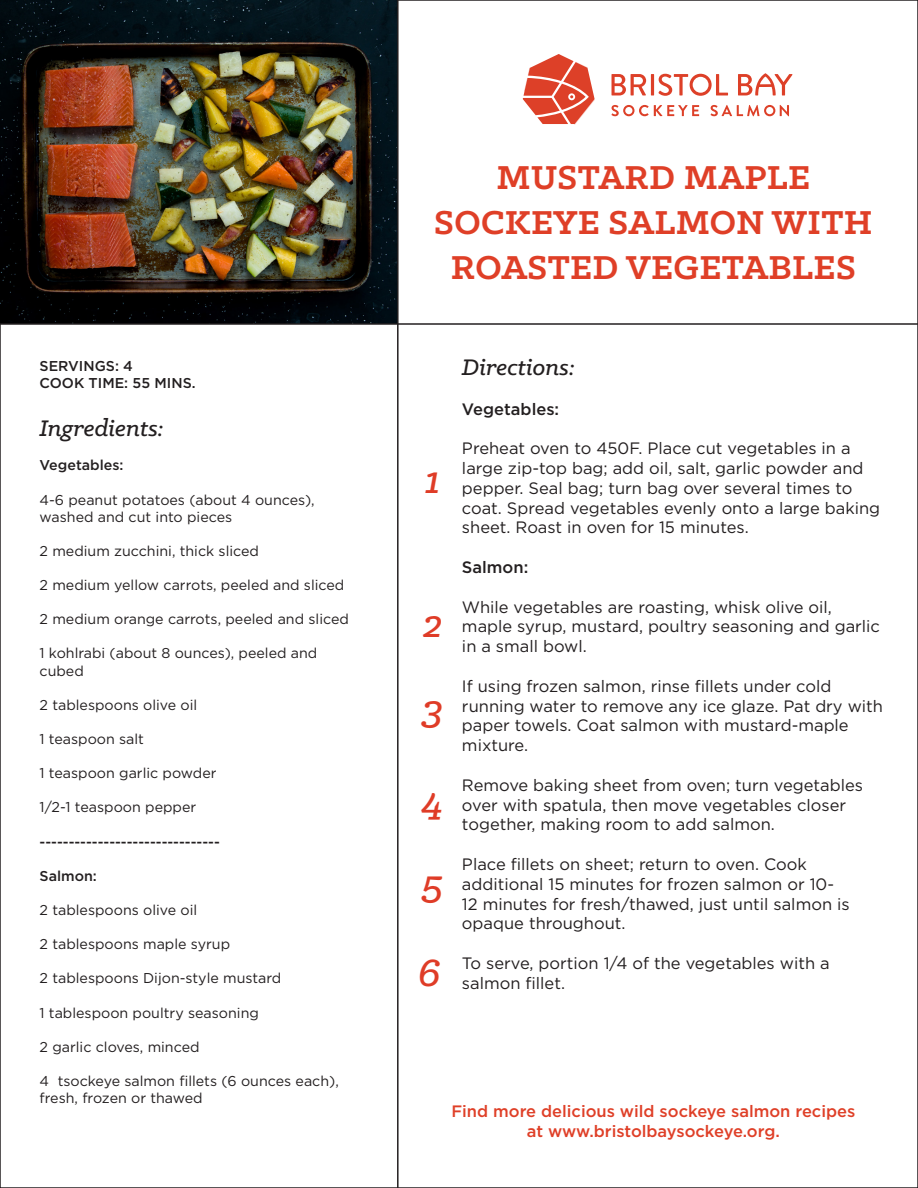
<style>
.page{position:relative;width:918px;height:1188px;background:#fff}
.page>*{position:absolute;margin:0;border:0;box-sizing:border-box;transform-origin:0 0}
.t1{font:italic 500 43.5px "Klinic Slab";color:#df3c27}
.t2{font:700 37.5px/45px "Klinic Slab";letter-spacing:.01em;color:#df3f27;text-align:center}
.t3{font:italic 500 25.5px "Klinic Slab";color:#231f20}
.t4{font:16.5px/19.8px "Gotham";color:#231f20}
.t5{font:500 16.5px/20px "Gotham";color:#df3f27;text-align:center}
.t6{font:500 16.5px "Gotham";color:#231f20}
.t7{font:14.25px/17.1px "Gotham";color:#231f20}
.t8{font:500 14.25px "Gotham";color:#231f20}
</style>
<div class="page">
<img style="left:0;top:0;width:397px;height:323px">
<hr style="left:397px;top:0;width:2px;height:1188px;background:#231f20">
<hr style="left:0;top:323px;width:918px;height:2px;background:#231f20">
<svg style="left:523px;top:54px;width:72px;height:70px"></svg>
<svg style="left:612px;top:74px;width:34px;height:21px"></svg>
<hr style="left:651px;top:74px;width:3px;height:21px;background:#dd4028">
<svg style="left:658px;top:74px;width:70px;height:22px"></svg>
<svg style="left:738px;top:73px;width:55px;height:22px"></svg>
<svg style="left:611px;top:105px;width:88px;height:11px"></svg>
<svg style="left:711px;top:105px;width:78px;height:11px"></svg>
<p class="t8" style="left:40px;top:357px;width:95px">SERVINGS: 4</p>
<p class="t8" style="left:40px;top:374px;width:158px">COOK TIME: 55 MINS.</p>
<p class="t3" style="left:40px;top:412px;width:126px">Ingredients:</p>
<p class="t8" style="left:40px;top:456px;width:85px">Vegetables:</p>
<p class="t7" style="left:40px;top:491px;width:277px">4-6 peanut potatoes (about 4 ounces), washed and cut into pieces</p>
<p class="t7" style="left:40px;top:542px;width:221px">2 medium zucchini, thick sliced</p>
<p class="t7" style="left:40px;top:576px;width:306px">2 medium yellow carrots, peeled and sliced</p>
<p class="t7" style="left:40px;top:610px;width:311px">2 medium orange carrots, peeled and sliced</p>
<p class="t7" style="left:40px;top:645px;width:279px">1 kohlrabi (about 8 ounces), peeled and cubed</p>
<p class="t7" style="left:40px;top:696px;width:159px">2 tablespoons olive oil</p>
<p class="t7" style="left:40px;top:730px;width:106px">1 teaspoon salt</p>
<p class="t7" style="left:40px;top:764px;width:178px">1 teaspoon garlic powder</p>
<p class="t7" style="left:40px;top:799px;width:158px">1/2-1 teaspoon pepper</p>
<p class="t8" style="left:40px;top:832px;width:182px">-------------------------------</p>
<p class="t8" style="left:40px;top:866px;width:59px">Salmon:</p>
<p class="t7" style="left:40px;top:901px;width:159px">2 tablespoons olive oil</p>
<p class="t7" style="left:40px;top:935px;width:192px">2 tablespoons maple syrup</p>
<p class="t7" style="left:40px;top:970px;width:243px">2 tablespoons Dijon-style mustard</p>
<p class="t7" style="left:40px;top:1004px;width:221px">1 tablespoon poultry seasoning</p>
<p class="t7" style="left:40px;top:1038px;width:161px">2 garlic cloves, minced</p>
<p class="t7" style="left:40px;top:1072px;width:301px">4 tsockeye salmon fillets (6 ounces each), fresh, frozen or thawed</p>
<p class="t2" style="left:434px;top:154px;width:440px">MUSTARD MAPLE<br>SOCKEYE SALMON WITH<br>ROASTED VEGETABLES</p>
<p class="t1" style="left:425px;top:452px;width:17px">1</p>
<p class="t1" style="left:423px;top:596px;width:21px">2</p>
<p class="t1" style="left:422px;top:681px;width:23px">3</p>
<p class="t1" style="left:422px;top:772px;width:23px">4</p>
<p class="t1" style="left:422px;top:855px;width:23px">5</p>
<p class="t1" style="left:418px;top:944px;width:24px">6</p>
<p class="t3" style="left:462px;top:351px;width:114px">Directions:</p>
<p class="t6" style="left:462px;top:398px;width:99px">Vegetables:</p>
<p class="t4" style="left:462px;top:438px;width:420px">Preheat oven to 450F. Place cut vegetables in a large zip-top bag; add oil, salt, garlic powder and pepper. Seal bag; turn bag over several times to coat. Spread vegetables evenly onto a large baking sheet. Roast in oven for 15 minutes.</p>
<p class="t6" style="left:462px;top:556px;width:68px">Salmon:</p>
<p class="t4" style="left:462px;top:596px;width:420px">While vegetables are roasting, whisk olive oil, maple syrup, mustard, poultry seasoning and garlic in a small bowl.</p>
<p class="t4" style="left:462px;top:676px;width:423px">If using frozen salmon, rinse fillets under cold running water to remove any ice glaze. Pat dry with paper towels. Coat salmon with mustard-maple mixture.</p>
<p class="t4" style="left:462px;top:775px;width:403px">Remove baking sheet from oven; turn vegetables over with spatula, then move vegetables closer together, making room to add salmon.</p>
<p class="t4" style="left:462px;top:854px;width:389px">Place fillets on sheet; return to oven. Cook additional 15 minutes for frozen salmon or 10- 12 minutes for fresh/thawed, just until salmon is opaque throughout.</p>
<p class="t4" style="left:462px;top:953px;width:369px">To serve, portion 1/4 of the vegetables with a salmon fillet.</p>
<p class="t5" style="left:451px;top:1101px;width:405px">Find more delicious wild sockeye salmon recipes at www.bristolbaysockeye.org.</p>
</div>
